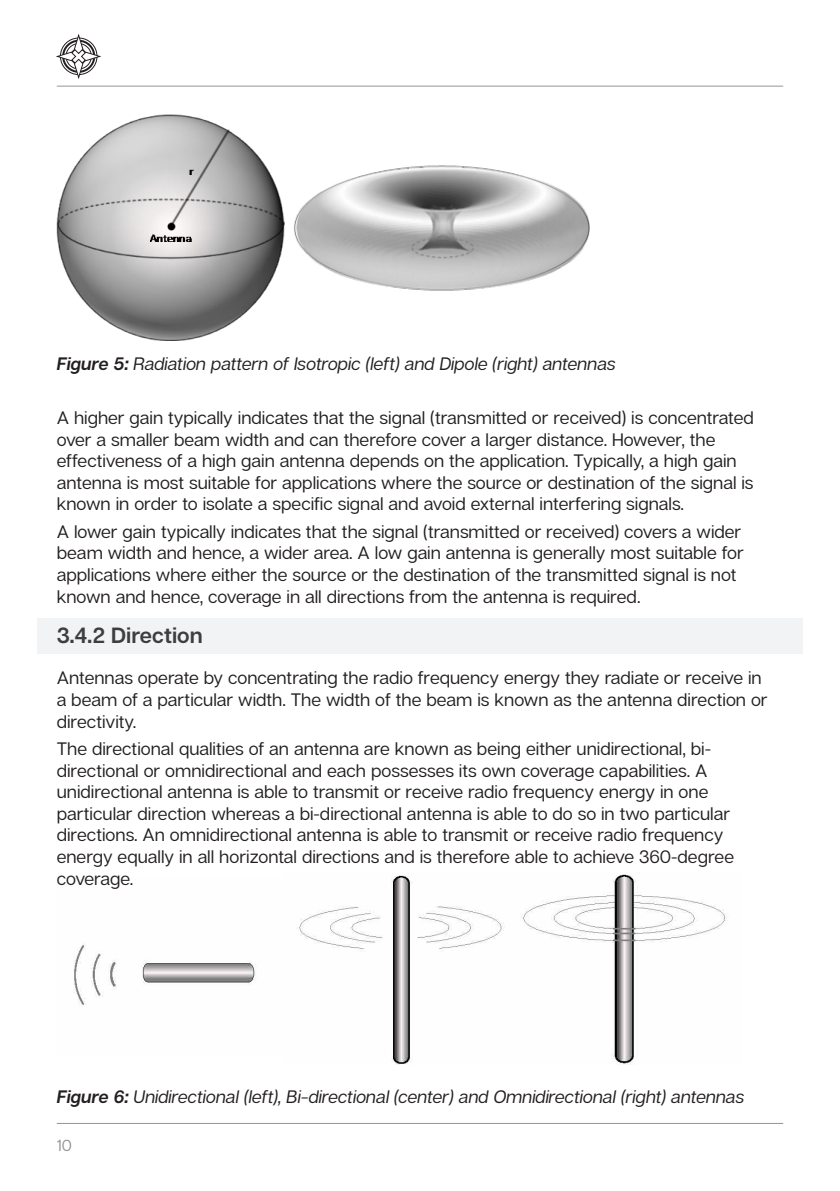
<style>
.page{position:relative;width:840px;height:1191px;background:#fff}
.page>*{position:absolute;margin:0;border:0;box-sizing:border-box;transform-origin:0 0}
._2_Heading{font:600 22px "Articulat C Fv 2";color:#3e3e3f}
.t1{font:18px/21.6px "Articulat C Fv 2 Text";color:#231f20}
.t2{font:italic 18px "Articulat C Fv 2 Text";color:#231f20}
.t3{font:16px "Articulat C Fv 2 Text";color:#939598}
.s1{font-family:"Articulat C Fv 2";font-weight:600}
</style>
<div class="page">
<hr style="left:57px;top:86px;width:725px;height:1px;background:#939598">
<hr style="left:57px;top:1123px;width:725px;height:1px;background:#939598">
<svg style="left:57px;top:35px;width:43px;height:43px"></svg>
<img style="left:73px;top:944px;width:183px;height:61px">
<img style="left:299px;top:874px;width:429px;height:191px">
<div style="left:37px;top:618px;width:765px;height:36px;background:#f2f3f4"></div>
<img style="left:57px;top:114px;width:228px;height:227px">
<img style="left:294px;top:165px;width:295px;height:126px">
<p class="t2" style="left:57px;top:353px;width:560px"><span class="s1">Figure 5:</span> Radiation pattern of Isotropic (left) and Dipole (right) antennas</p>
<p class="t1" style="left:57px;top:407px;width:698px">A higher gain typically indicates that the signal (transmitted or received) is concentrated over a smaller beam width and can therefore cover a larger distance. However, the effectiveness of a high gain antenna depends on the application. Typically, a high gain antenna is most suitable for applications where the source or destination of the signal is known in order to isolate a specific signal and avoid external interfering signals.</p>
<p class="t1" style="left:57px;top:521px;width:688px">A lower gain typically indicates that the signal (transmitted or received) covers a wider beam width and hence, a wider area. A low gain antenna is generally most suitable for applications where either the source or the destination of the transmitted signal is not known and hence, coverage in all directions from the antenna is required.</p>
<p class="_2_Heading" style="left:57px;top:622px;width:147px">3.4.2 Direction</p>
<p class="t1" style="left:57px;top:668px;width:712px">Antennas operate by concentrating the radio frequency energy they radiate or receive in a beam of a particular width. The width of the beam is known as the antenna direction or directivity.</p>
<p class="t1" style="left:57px;top:738px;width:678px">The directional qualities of an antenna are known as being either unidirectional, bi&shy;directional or omnidirectional and each possesses its own coverage capabilities. A unidirectional antenna is able to transmit or receive radio frequency energy in one particular direction whereas a bi-directional antenna is able to do so in two particular directions. An omnidirectional antenna is able to transmit or receive radio frequency energy equally in all horizontal directions and is therefore able to achieve 360-degree coverage.</p>
<p class="t2" style="left:57px;top:1086px;width:688px"><span class="s1">Figure 6:</span> Unidirectional (left), Bi-directional (center) and Omnidirectional (right) antennas</p>
<p class="t3" style="left:57px;top:1136px;width:17px">10</p>
</div>
